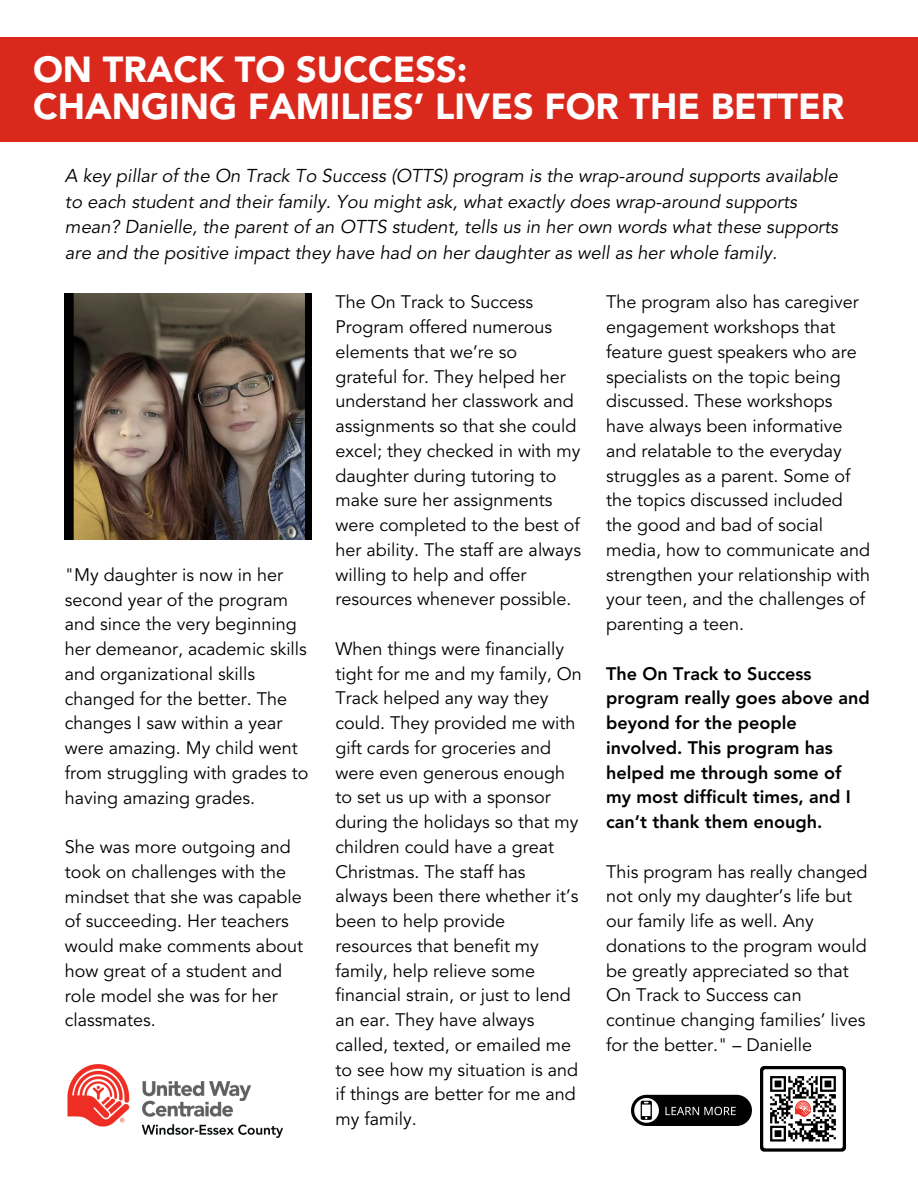
<style>
.page{position:relative;width:918px;height:1188px;background:#fff}
.page>*{position:absolute;margin:0;border:0;box-sizing:border-box;transform-origin:0 0}
.t1{font:900 36px "Avenir LT Std";color:#fff}
.t2{font:italic 18.45px/25.8px "Avenir LT Std";color:#000}
.t3{font:18px/24.8px "Avenir LT Std";color:#000}
.t4{font:800 18px/24.8px "Avenir LT Std";color:#000}
</style>
<div class="page">
<img style="left:64px;top:293px;width:248px;height:247px">
<img style="left:67px;top:1064px;width:217px;height:74px">
<img style="left:631px;top:1094px;width:121px;height:32px">
<img style="left:761px;top:1066px;width:84px;height:86px">
<div style="left:0;top:37px;width:918px;height:105px;background:#da291c"></div>
<p class="t1" style="left:33px;top:54px;width:436px">ON TRACK TO SUCCESS:</p>
<p class="t1" style="left:33px;top:92px;width:813px">CHANGING FAMILIES’ LIVES FOR THE BETTER</p>
<p class="t2" style="left:65px;top:164px;width:775px">A key pillar of the On Track To Success (OTTS) program is the wrap-around supports available to each student and their family. You might ask, what exactly does wrap-around supports mean? Danielle, the parent of an OTTS student, tells us in her own words what these supports are and the positive impact they have had on her daughter as well as her whole family.</p>
<p class="t3" style="left:335px;top:292px;width:247px">The On Track to Success<br>Program offered numerous elements that we’re so grateful for. They helped her understand her classwork and assignments so that she could excel; they checked in with my daughter during tutoring to make sure her assignments were completed to the best of her ability. The staff are always willing to help and offer resources whenever possible.</p>
<p class="t3" style="left:335px;top:638px;width:248px">When things were financially tight for me and my family, On<br>Track helped any way they could. They provided me with gift cards for groceries and were even generous enough to set us up with a sponsor during the holidays so that my children could have a great<br>Christmas. The staff has always been there whether it’s been to help provide resources that benefit my family, help relieve some financial strain, or just to lend an ear. They have always called, texted, or emailed me to see how my situation is and if things are better for me and my family.</p>
<p class="t3" style="left:606px;top:292px;width:266px">The program also has caregiver engagement workshops that feature guest speakers who are specialists on the topic being discussed. These workshops have always been informative and relatable to the everyday struggles as a parent. Some of the topics discussed included the good and bad of social media, how to communicate and strengthen your relationship with your teen, and the challenges of parenting a teen.</p>
<p class="t4" style="left:606px;top:663px;width:265px">The On Track to Success program really goes above and beyond for the people involved. This program has helped me through some of my most difficult times, and I can’t thank them enough.</p>
<p class="t3" style="left:606px;top:861px;width:263px">This program has really changed not only my daughter’s life but our family life as well. Any donations to the program would be greatly appreciated so that<br>On Track to Success can continue changing families’ lives for the better." – Danielle</p>
<p class="t3" style="left:65px;top:564px;width:245px">"My daughter is now in her second year of the program and since the very beginning her demeanor, academic skills and organizational skills changed for the better. The changes I saw within a year were amazing. My child went from struggling with grades to having amazing grades.</p>
<p class="t3" style="left:65px;top:836px;width:240px">She was more outgoing and took on challenges with the mindset that she was capable of succeeding. Her teachers would make comments about how great of a student and role model she was for her classmates.</p>
</div>
